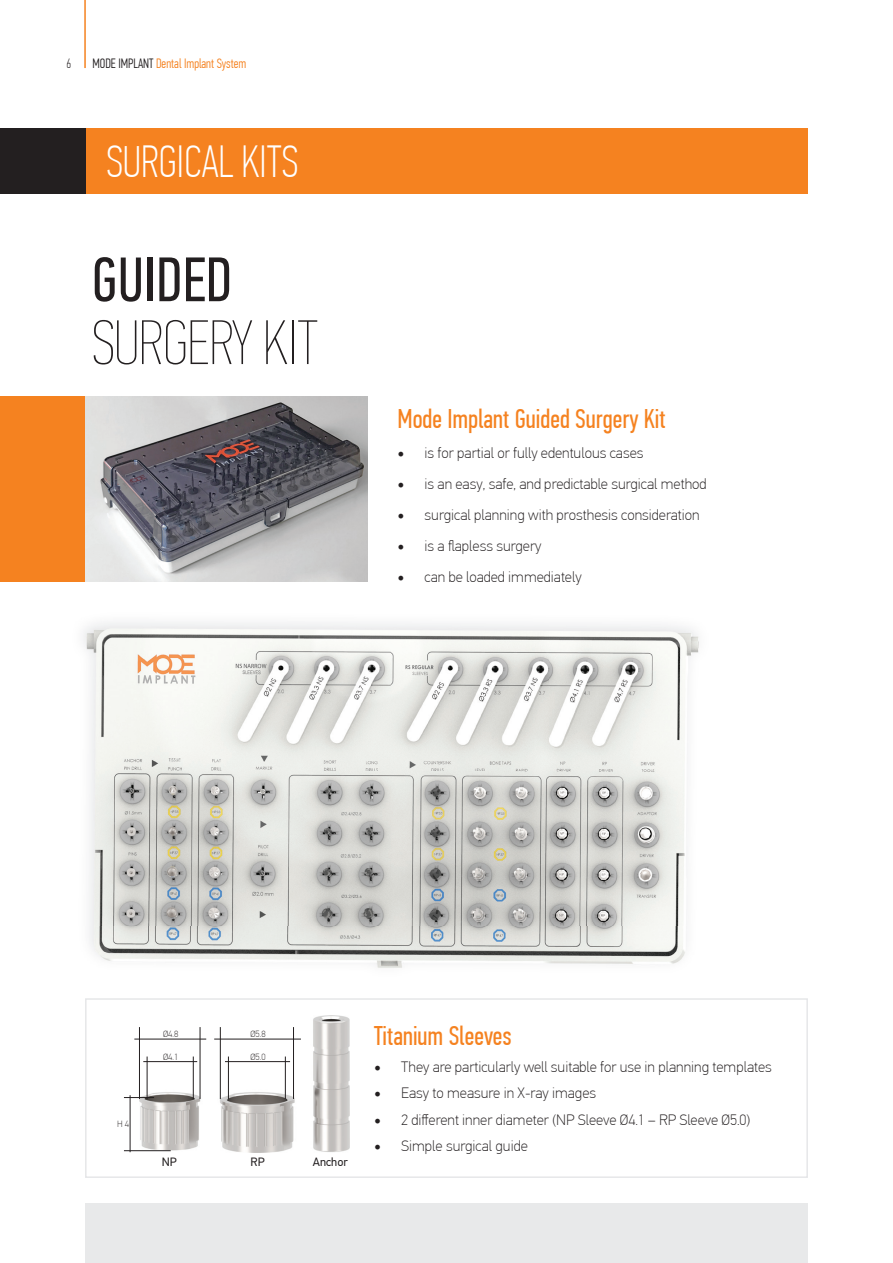
<style>
.page{position:relative;width:893px;height:1263px;background:#fff}
.page>*{position:absolute;margin:0;border:0;box-sizing:border-box;transform-origin:0 0}
.t1{font:62.85px "PF Din Text Comp Pro X Thin";color:#231f20}
.t2{font:62.85px "PF Din Text Comp Pro";color:#231f20}
.t3{font:100 45px "PF Din Text Comp Pro";color:#fff}
.t4{font:27px "PF Din Text Comp Pro";color:#f58220}
.t5{font:100 15px "PF Din Text Pro";color:#231f20}
.t6{font:300 13.5px "PF Din Text Comp Pro";color:#f58220}
.t7{font:100 13.5px "PF Din Text Comp Pro";color:#231f20}
.t8{font:12px "PF Din Text Pro";color:#231f20}
.t9{font:100 9px "PF Din Text Pro";color:#231f20}
.s1{color:#231f20}
.s2{font-family:"Minion Pro";font-weight:400;font-size:18px}
</style>
<div class="page">
<hr style="left:84px;top:0;width:2px;height:68px;background:#f58220">
<div style="left:85px;top:1203px;width:723px;height:60px;background:#e8e9ea"></div>
<div style="left:85px;top:128px;width:723px;height:66px;background:#f58220"></div>
<div style="left:0;top:128px;width:85px;height:66px;background:#231f20"></div>
<div style="left:0;top:396px;width:85px;height:185px;background:#f58220"></div>
<img style="left:85px;top:396px;width:283px;height:185px">
<img style="left:83px;top:622px;width:616px;height:346px">
<div style="left:85px;top:998px;width:723px;height:180px;border:2px solid #e6e7e9"></div>
<img style="left:140px;top:1015px;width:209px;height:138px">
<hr style="left:139px;top:1027px;width:1px;height:72px;background:#231f20">
<hr style="left:147px;top:1056px;width:1px;height:43px;background:#231f20">
<hr style="left:130px;top:1095px;width:1px;height:57px;background:#231f20">
<hr style="left:200px;top:1027px;width:1px;height:72px;background:#231f20">
<hr style="left:193px;top:1056px;width:1px;height:43px;background:#231f20">
<hr style="left:134px;top:1039px;width:72px;height:1px;background:#231f20">
<hr style="left:143px;top:1061px;width:54px;height:1px;background:#231f20">
<hr style="left:124px;top:1097px;width:30px;height:1px;background:#231f20">
<hr style="left:124px;top:1150px;width:47px;height:1px;background:#231f20">
<hr style="left:220px;top:1027px;width:1px;height:72px;background:#231f20">
<hr style="left:228px;top:1056px;width:1px;height:43px;background:#231f20">
<hr style="left:293px;top:1027px;width:1px;height:72px;background:#231f20">
<hr style="left:285px;top:1056px;width:1px;height:43px;background:#231f20">
<hr style="left:214px;top:1039px;width:87px;height:1px;background:#231f20">
<hr style="left:225px;top:1061px;width:65px;height:1px;background:#231f20">
<p class="t7" style="left:66px;top:56px;width:6px">6</p>
<p class="t6" style="left:92px;top:56px;width:155px"><span class="s1">MODE IMPLANT</span> Dental Implant System</p>
<h2 class="t3" style="left:106px;top:136px;width:194px">SURGICAL KITS</h2>
<h1 class="t2" style="left:92px;top:244px;width:142px">GUIDED</h1>
<h1 class="t1" style="left:92px;top:307px;width:228px">SURGERY KIT</h1>
<h3 class="t4" style="left:398px;top:403px;width:270px">Mode Implant Guided Surgery Kit</h3>
<p class="t5" style="left:398px;top:445px;width:247px"><span class="s2">•</span> is for partial or fully edentulous cases</p>
<p class="t5" style="left:398px;top:475px;width:310px"><span class="s2">•</span> is an easy, safe, and predictable surgical method</p>
<p class="t5" style="left:398px;top:506px;width:304px"><span class="s2">•</span> surgical planning with prosthesis consideration</p>
<p class="t5" style="left:398px;top:537px;width:145px"><span class="s2">•</span> is a flapless surgery</p>
<p class="t5" style="left:398px;top:568px;width:186px"><span class="s2">•</span> can be loaded immediately</p>
<p class="t9" style="left:117px;top:1119px;width:13px">H 4</p>
<p class="t9" style="left:163px;top:1029px;width:17px">Ø4.8</p>
<p class="t9" style="left:163px;top:1052px;width:17px">Ø4.1</p>
<p class="t9" style="left:250px;top:1029px;width:17px">Ø5.8</p>
<p class="t9" style="left:250px;top:1052px;width:17px">Ø5.0</p>
<p class="t8" style="left:162px;top:1155px;width:16px">NP</p>
<p class="t8" style="left:251px;top:1155px;width:16px">RP</p>
<p class="t8" style="left:313px;top:1155px;width:37px">Anchor</p>
<h3 class="t4" style="left:374px;top:1020px;width:139px">Titanium Sleeves</h3>
<p class="t5" style="left:374px;top:1058px;width:399px"><span class="s2">•</span> They are particularly well suitable for use in planning templates</p>
<p class="t5" style="left:374px;top:1084px;width:224px"><span class="s2">•</span> Easy to measure in X-ray images</p>
<p class="t5" style="left:374px;top:1111px;width:378px"><span class="s2">•</span> 2 different inner diameter (NP Sleeve Ø4.1 – RP Sleeve Ø5.0)</p>
<p class="t5" style="left:374px;top:1137px;width:155px"><span class="s2">•</span> Simple surgical guide</p>
</div>
